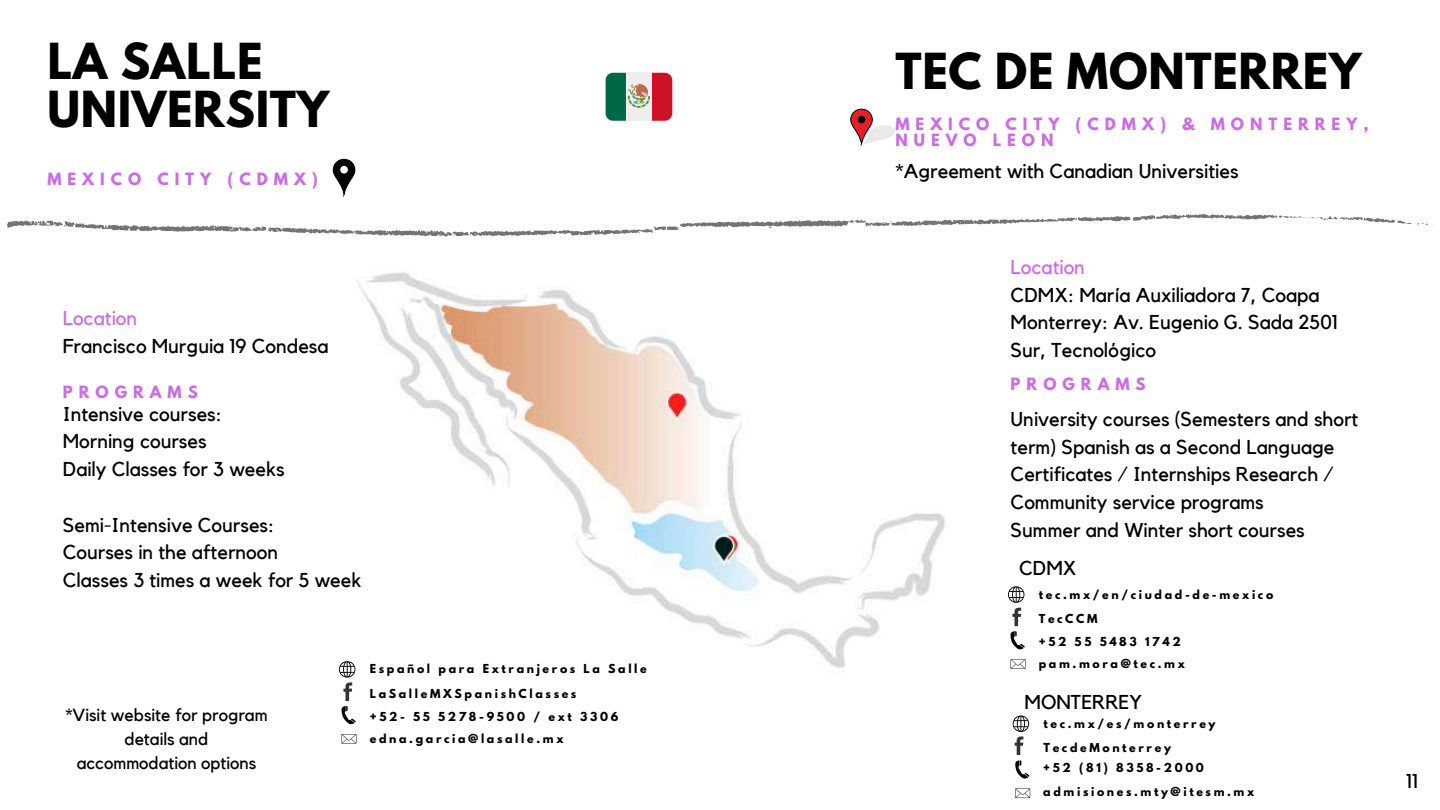
<style>
.page{position:relative;width:1440px;height:810px;background:#fff}
.page>*{position:absolute;margin:0;border:0;box-sizing:border-box;transform-origin:0 0}
.t1{font:700 44px/48px "League Spartan";letter-spacing:.015em;color:#000}
.t2{font:20px/27.8px "Kollektif";color:#000}
.t3{font:20px "Kollektif";color:#cb6ce6}
.t4{font:17.5px/24px "Kollektif";color:#000;text-align:center}
.t5{font:700 15px/16.5px "League Spartan";letter-spacing:.4em;color:#cb6ce6}
.t6{font:700 11px/22.3px "League Spartan";letter-spacing:.24em;color:#000}
</style>
<div class="page">
<img style="left:357px;top:272px;width:589px;height:396px">
<svg style="left:1013px;top:715px;width:16px;height:64px"></svg>
<svg style="left:1015px;top:788px;width:15px;height:10px"></svg>
<svg style="left:339px;top:661px;width:17px;height:64px"></svg>
<svg style="left:341px;top:734px;width:15px;height:10px"></svg>
<svg style="left:1008px;top:586px;width:17px;height:64px"></svg>
<svg style="left:1010px;top:659px;width:15px;height:10px"></svg>
<svg style="left:7px;top:214px;width:1426px;height:23px"></svg>
<svg style="left:333px;top:159px;width:23px;height:37px"></svg>
<svg style="left:850px;top:108px;width:45px;height:38px"></svg>
<svg style="left:606px;top:73px;width:66px;height:48px"></svg>
<h1 class="t1" style="left:47px;top:43px;width:283px">LA SALLE<br>UNIVERSITY</h1>
<p class="t5" style="left:47px;top:172px;width:272px">MEXICO CITY (CDMX)</p>
<h1 class="t1" style="left:895px;top:53px;width:467px">TEC DE MONTERREY</h1>
<p class="t5" style="left:895px;top:117px;width:475px">MEXICO CITY (CDMX) &amp; MONTERREY,<br>NUEVO LEON</p>
<p class="t2" style="left:895px;top:158px;width:345px">*Agreement with Canadian Universities</p>
<p class="t3" style="left:1011px;top:258px;width:76px">Location</p>
<p class="t2" style="left:1011px;top:282px;width:329px">CDMX: María Auxiliadora 7, Coapa<br>Monterrey: Av. Eugenio G. Sada 2501<br>Sur, Tecnológico</p>
<p class="t5" style="left:1011px;top:377px;width:137px">PROGRAMS</p>
<p class="t2" style="left:1011px;top:406px;width:349px">University courses (Semesters and short term) Spanish as a Second Language Certificates / Internships Research / Community service programs<br>Summer and Winter short courses</p>
<p class="t3" style="left:63px;top:309px;width:76px">Location</p>
<p class="t2" style="left:63px;top:333px;width:267px">Francisco Murguia 19 Condesa</p>
<p class="t5" style="left:63px;top:385px;width:137px">PROGRAMS</p>
<p class="t2" style="left:63px;top:400px;width:223px">Intensive courses:<br>Morning courses<br>Daily Classes for 3 weeks</p>
<p class="t2" style="left:63px;top:511px;width:300px">Semi-Intensive Courses:<br>Courses in the afternoon<br>Classes 3 times a week for 5 week</p>
<p class="t2" style="left:1019px;top:555px;width:59px">CDMX</p>
<p class="t6" style="left:1039px;top:584px;width:236px">tec.mx/en/ciudad-de-mexico</p>
<p class="t6" style="left:1039px;top:609px;width:148px">TecCCM<br>+52 55 5483 1742 pam.mora@tec.mx</p>
<p class="t6" style="left:370px;top:659px;width:279px">Español para Extranjeros La Salle</p>
<p class="t6" style="left:370px;top:684px;width:250px">LaSalleMXSpanishClasses<br>+52- 55 5278-9500 / ext 3306 edna.garcia@lasalle.mx</p>
<p class="t2" style="left:1025px;top:689px;width:119px">MONTERREY</p>
<p class="t4" style="left:65px;top:704px;width:204px">*Visit website for program details and accommodation options</p>
<p class="t6" style="left:1044px;top:714px;width:174px">tec.mx/es/monterrey</p>
<p class="t6" style="left:1044px;top:738px;width:129px">TecdeMonterrey</p>
<p class="t6" style="left:1043px;top:782px;width:213px">admisiones.mty@itesm.mx</p>
<p class="t6" style="left:1043px;top:758px;width:162px">+52 (81) 8358-2000</p>
<p class="t2" style="left:1406px;top:768px;width:13px">11</p>
</div>
